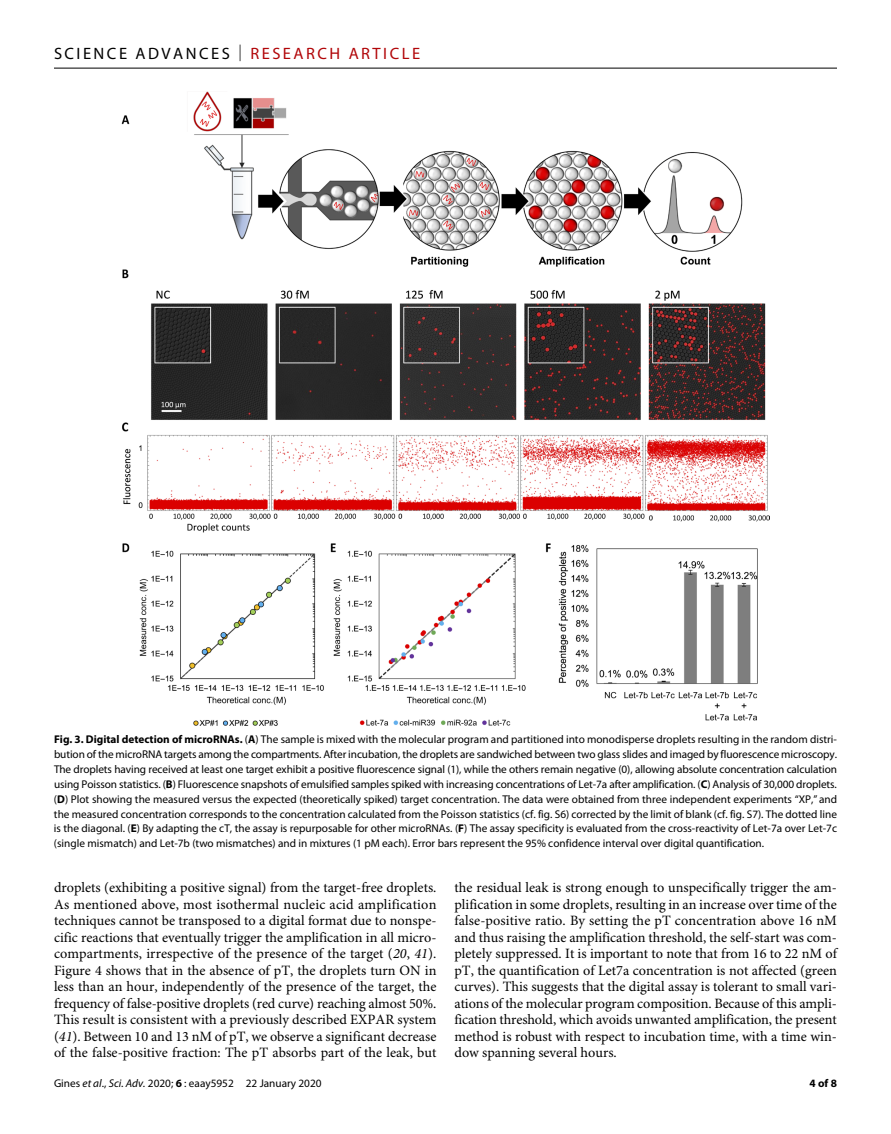
<style>
.page{position:relative;width:891px;height:1134px;background:#fff}
.page>*{position:absolute;margin:0;border:0;box-sizing:border-box;transform-origin:0 0}
.t1{font:16.5px "Myriad Pro";letter-spacing:.15em;color:#000}
.t2{font:14.25px/16.5px "Minion Pro";color:#000;text-align:justify}
.t3{font:11.25px/15px "Myriad Pro";color:#000;text-align:justify}
.t4{font:700 11.25px "Myriad Pro";color:#000}
.s1{font-weight:300}
.s2{color:#b10508}
.s3{font-weight:700}
.s4{font-style:italic}
</style>
<div class="page">
<hr style="left:54px;top:68px;width:783px;height:1px;background:#000">
<img style="left:121px;top:91px;width:649px;height:635px">
<p class="t1" style="left:54px;top:40px;width:368px">SCIENCE ADVANCES <span class="s1">|</span> <span class="s2">RESEARCH ARTICLE</span></p>
<p class="t3" style="left:54px;top:731px;width:785px"><span class="s3">Fig. 3. Digital detection of microRNAs.</span> (<span class="s3">A</span>) The sample is mixed with the molecular program and partitioned into monodisperse droplets resulting in the random distri&shy;bution of the microRNA targets among the compartments. After incubation, the droplets are sandwiched between two glass slides and imaged by fluorescence microscopy.<br>The droplets having received at least one target exhibit a positive fluorescence signal (1), while the others remain negative (0), allowing absolute concentration calculation using Poisson statistics. (<span class="s3">B</span>) Fluorescence snapshots of emulsified samples spiked with increasing concentrations of Let-7a after amplification. (<span class="s3">C</span>) Analysis of 30,000 droplets. (<span class="s3">D</span>) Plot showing the measured versus the expected (theoretically spiked) target concentration. The data were obtained from three independent experiments “XP,” and the measured concentration corresponds to the concentration calculated from the Poisson statistics (cf. fig. S6) corrected by the limit of blank (cf. fig. S7). The dotted line is the diagonal. (<span class="s3">E</span>) By adapting the cT, the assay is repurposable for other microRNAs. (<span class="s3">F</span>) The assay specificity is evaluated from the cross-reactivity of Let-7a over Let-7c (single mismatch) and Let-7b (two mismatches) and in mixtures (1 pM each). Error bars represent the 95% confidence interval over digital quantification.</p>
<p class="t2" style="left:54px;top:881px;width:384px">droplets (exhibiting a positive signal) from the target-free droplets.<br>As mentioned above, most isothermal nucleic acid amplification techniques cannot be transposed to a digital format due to nonspe&shy;cific reactions that eventually trigger the amplification in all micro&shy;compartments, irrespective of the presence of the target (<span class="s4">20</span>, <span class="s4">41</span>).<br>Figure 4 shows that in the absence of pT, the droplets turn ON in less than an hour, independently of the presence of the target, the frequency of false-positive droplets (red curve) reaching almost 50%.<br>This result is consistent with a previously described EXPAR system (<span class="s4">41</span>). Between 10 and 13 nM of pT, we observe a significant decrease of the false-positive fraction: The pT absorbs part of the leak, but</p>
<p class="t2" style="left:454px;top:881px;width:384px">the residual leak is strong enough to unspecifically trigger the am&shy;plification in some droplets, resulting in an increase over time of the false-positive ratio. By setting the pT concentration above 16 nM and thus raising the amplification threshold, the self-start was com&shy;pletely suppressed. It is important to note that from 16 to 22 nM of pT, the quantification of Let7a concentration is not affected (green curves). This suggests that the digital assay is tolerant to small vari&shy;ations of the molecular program composition. Because of this ampli&shy;fication threshold, which avoids unwanted amplification, the present method is robust with respect to incubation time, with a time win&shy;dow spanning several hours.</p>
<p class="t3" style="left:54px;top:1076px;width:269px">Gines <span class="s4">et al</span>., <span class="s4">Sci. Adv.</span> 2020; <span class="s3">6</span> : eaay5952 22 January 2020</p>
<p class="t4" style="left:810px;top:1074px;width:29px">4 of 8</p>
</div>
